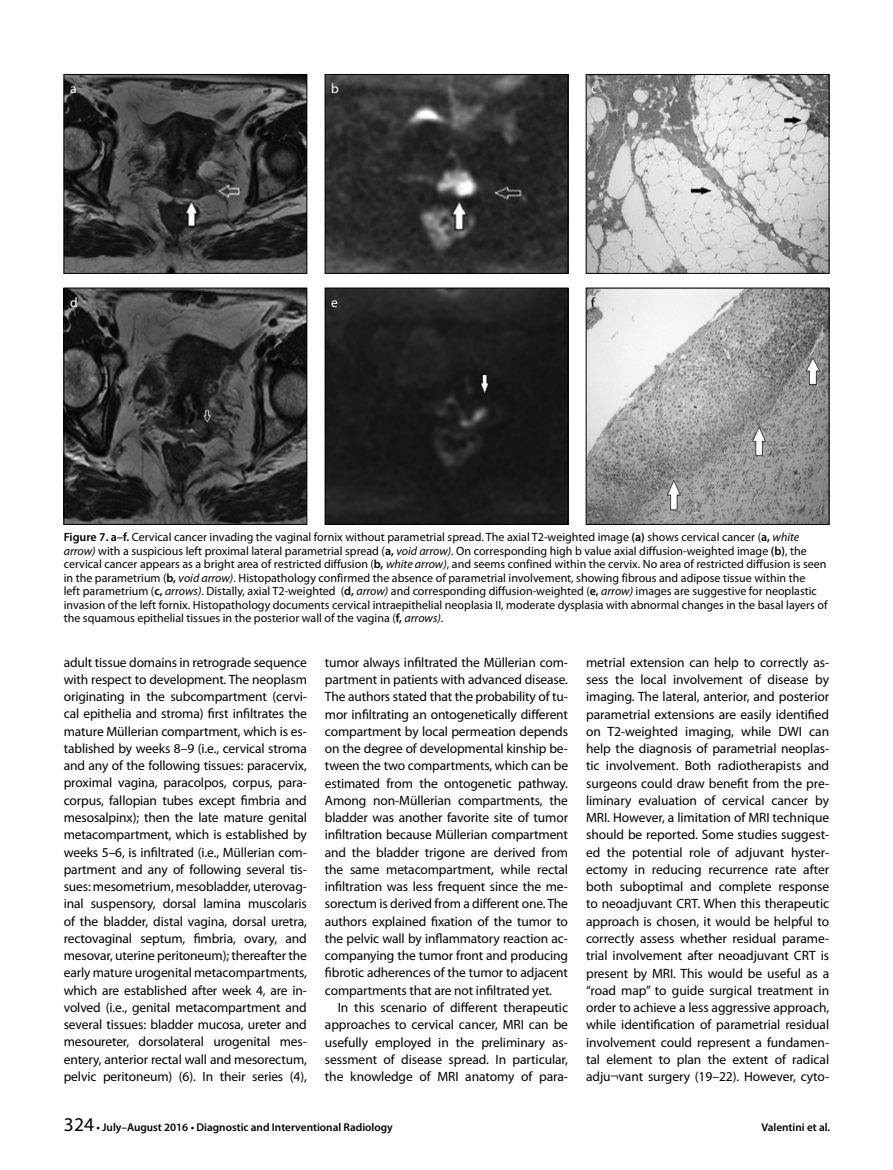
<style>
.page{position:relative;width:893px;height:1170px;background:#fff}
.page>*{position:absolute;margin:0;border:0;box-sizing:border-box;transform-origin:0 0}
.t1{font:13.5px/17.2px "Myriad Pro";letter-spacing:-.01em;color:#000;text-align:justify}
.t2{font:13.5px "Myriad Pro";color:#fff}
.t3{font:12px/13.5px "Myriad Pro";color:#000}
.t4{font:600 11.25px "Myriad Pro";color:#000}
.s1{font-weight:600}
.s2{font-style:italic}
.s3{font-weight:400;font-size:19.5px}
</style>
<div class="page">
<img style="left:66px;top:290px;width:239px;height:232px">
<div style="left:64px;top:288px;width:243px;height:236px;border:1px solid #000"></div>
<img style="left:66px;top:76px;width:239px;height:195px">
<div style="left:64px;top:74px;width:243px;height:199px;border:1px solid #000"></div>
<img style="left:327px;top:290px;width:239px;height:232px">
<div style="left:325px;top:288px;width:243px;height:236px;border:1px solid #000"></div>
<img style="left:327px;top:76px;width:239px;height:195px">
<div style="left:325px;top:74px;width:243px;height:199px;border:1px solid #000"></div>
<img style="left:588px;top:290px;width:239px;height:232px">
<img style="left:588px;top:76px;width:239px;height:195px">
<div style="left:586px;top:74px;width:243px;height:199px;border:1px solid #000"></div>
<p class="t2" style="left:70px;top:80px;width:8px">a</p>
<p class="t2" style="left:70px;top:294px;width:9px">d</p>
<p class="t2" style="left:331px;top:80px;width:9px">b</p>
<p class="t2" style="left:331px;top:294px;width:8px">e</p>
<p class="t2" style="left:591px;top:80px;width:8px">c</p>
<p class="t1" style="left:591px;top:293px;width:5px">f</p>
<p class="t3" style="left:64px;top:530px;width:765px"><span class="s1">Figure 7. a–f.</span> Cervical cancer invading the vaginal fornix without parametrial spread. The axial T2-weighted image <span class="s1">(a)</span> shows cervical cancer (<span class="s1">a,</span> <span class="s2">white arrow)</span> with a suspicious left proximal lateral parametrial spread (<span class="s1">a,</span> <span class="s2">void arrow)</span>. On corresponding high b value axial diffusion-weighted image <span class="s1">(b)</span>, the cervical cancer appears as a bright area of restricted diffusion (<span class="s1">b,</span> <span class="s2">white arrow)</span>, and seems confined within the cervix. No area of restricted diffusion is seen in the parametrium (<span class="s1">b,</span> <span class="s2">void arrow)</span>. Histopathology confirmed the absence of parametrial involvement, showing fibrous and adipose tissue within the<br>left parametrium (<span class="s1">c,</span> <span class="s2">arrows)</span>. Distally, axial T2-weighted (<span class="s1">d,</span> <span class="s2">arrow)</span> and corresponding diffusion-weighted (<span class="s1">e,</span> <span class="s2">arrow)</span> images are suggestive for neoplastic invasion of the left fornix. Histopathology documents cervical intraepithelial neoplasia II, moderate dysplasia with abnormal changes in the basal layers of the squamous epithelial tissues in the posterior wall of the vagina (<span class="s1">f,</span> <span class="s2">arrows)</span>.</p>
<p class="t1" style="left:64px;top:653px;width:245px">adult tissue domains in retrograde sequence with respect to development. The neoplasm originating in the subcompartment (cervi&shy;cal epithelia and stroma) first infiltrates the mature Müllerian compartment, which is es&shy;tablished by weeks 8–9 (i.e., cervical stroma and any of the following tissues: paracervix, proximal vagina, paracolpos, corpus, para&shy;corpus, fallopian tubes except fimbria and mesosalpinx); then the late mature genital metacompartment, which is established by weeks 5–6, is infiltrated (i.e., Müllerian com&shy;partment and any of following several tis&shy;sues: mesometrium, mesobladder, uterovag&shy;inal suspensory, dorsal lamina muscolaris of the bladder, distal vagina, dorsal uretra, rectovaginal septum, fimbria, ovary, and mesovar, uterine peritoneum); thereafter the early mature urogenital metacompartments, which are established after week 4, are in&shy;volved (i.e., genital metacompartment and several tissues: bladder mucosa, ureter and mesoureter, dorsolateral urogenital mes&shy;entery, anterior rectal wall and mesorectum, pelvic peritoneum) (6). In their series (4),</p>
<p class="t1" style="left:325px;top:653px;width:245px">tumor always infiltrated the Müllerian com&shy;partment in patients with advanced disease.<br>The authors stated that the probability of tu&shy;mor infiltrating an ontogenetically different compartment by local permeation depends on the degree of developmental kinship be&shy;tween the two compartments, which can be estimated from the ontogenetic pathway.<br>Among non-Müllerian compartments, the bladder was another favorite site of tumor infiltration because Müllerian compartment and the bladder trigone are derived from the same metacompartment, while rectal infiltration was less frequent since the me&shy;sorectum is derived from a different one. The authors explained fixation of the tumor to the pelvic wall by inflammatory reaction ac&shy;companying the tumor front and producing fibrotic adherences of the tumor to adjacent compartments that are not infiltrated yet.</p>
<p class="t1" style="left:325px;top:998px;width:245px;text-indent:13px">In this scenario of different therapeutic approaches to cervical cancer, MRI can be usefully employed in the preliminary as&shy;sessment of disease spread. In particular, the knowledge of MRI anatomy of para-</p>
<p class="t1" style="left:586px;top:653px;width:245px">metrial extension can help to correctly as&shy;sess the local involvement of disease by imaging. The lateral, anterior, and posterior parametrial extensions are easily identified on T2-weighted imaging, while DWI can help the diagnosis of parametrial neoplas&shy;tic involvement. Both radiotherapists and surgeons could draw benefit from the pre&shy;liminary evaluation of cervical cancer by MRI. However, a limitation of MRI technique should be reported. Some studies suggest&shy;ed the potential role of adjuvant hyster&shy;ectomy in reducing recurrence rate after both suboptimal and complete response to neoadjuvant CRT. When this therapeutic approach is chosen, it would be helpful to correctly assess whether residual parame&shy;trial involvement after neoadjuvant CRT is present by MRI. This would be useful as a “road map” to guide surgical treatment in order to achieve a less aggressive approach, while identification of parametrial residual involvement could represent a fundamen&shy;tal element to plan the extent of radical adju¬vant surgery (19–22). However, cyto-</p>
<p class="t4" style="left:64px;top:1120px;width:330px"><span class="s3">324</span> • July–August 2016 • Diagnostic and Interventional Radiology</p>
<p class="t4" style="left:761px;top:1120px;width:70px">Valentini et al.</p>
</div>
